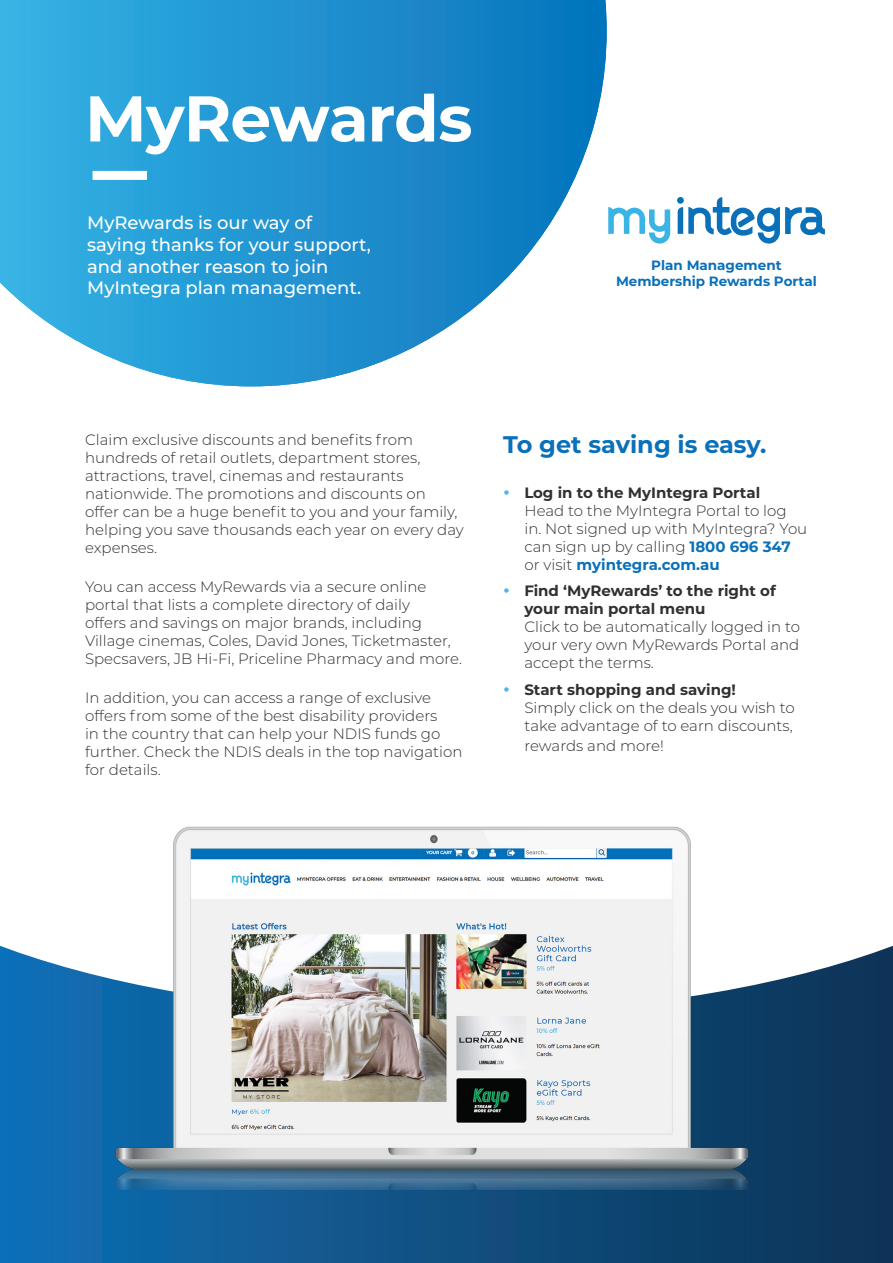
<style>
.page{position:relative;width:893px;height:1263px;background:#fff}
.page>*{position:absolute;margin:0;border:0;box-sizing:border-box;transform-origin:0 0}
.t1{font:700 64.5px "Montserrat";letter-spacing:-.015em;color:#fff}
.t2{font:700 24px "Montserrat";color:#0970b9}
.t3{font:500 18px/21.6px "Montserrat";color:#fff}
.t4{font:300 15px/18px "Montserrat";color:#312f30}
.t5{font:700 13.5px "Montserrat";color:#0970b9}
.s1{font-weight:700}
.s2{font-weight:700;color:#0970b9}
</style>
<div class="page">
<div style="left:0;top:916px;width:893px;height:347px;background:linear-gradient(to right,#126fb4,#0d3253)"></div>
<svg style="left:0;top:916px;width:893px;height:98px"></svg>
<svg style="left:0;top:0;width:607px;height:386px;background:#42a4d8"></svg>
<svg style="left:678px;top:197px;width:147px;height:47px"></svg>
<svg style="left:608px;top:207px;width:62px;height:37px"></svg>
<div style="left:93px;top:171px;width:54px;height:9px;background:#fff"></div>
<img style="left:111px;top:826px;width:643px;height:371px">
<p class="t1" style="left:85px;top:72px;width:389px">MyRewards</p>
<p class="t3" style="left:87px;top:211px;width:285px">MyRewards is our way of saying thanks for your support, and another reason to join<br>MyIntegra plan management.</p>
<p class="t5" style="left:651px;top:256px;width:132px">Plan Management</p>
<p class="t5" style="left:616px;top:272px;width:202px">Membership Rewards Portal</p>
<p class="t4" style="left:85px;top:430px;width:380px">Claim exclusive discounts and benefits from hundreds of retail outlets, department stores, attractions, travel, cinemas and restaurants nationwide. The promotions and discounts on<br>offer can be a huge benefit to you and your family, helping you save thousands each year on every day expenses.</p>
<p class="t4" style="left:85px;top:577px;width:378px">You can access MyRewards via a secure online portal that lists a complete directory of daily<br>offers and savings on major brands, including Village cinemas, Coles, David Jones, Ticketmaster, Specsavers, JB Hi-Fi, Priceline Pharmacy and more.</p>
<p class="t4" style="left:85px;top:688px;width:379px">In addition, you can access a range of exclusive offers from some of the best disability providers<br>in the country that can help your NDIS funds go further. Check the NDIS deals in the top navigation for details.</p>
<p class="t2" style="left:503px;top:427px;width:265px">To get saving is easy.</p>
<p class="t4" style="left:524px;top:483px;width:284px"><span class="s1">Log in to the MyIntegra Portal<br></span>Head to the MyIntegra Portal to log in. Not signed up with MyIntegra? You can sign up by calling <span class="s2">1800 696 347 </span>or visit <span class="s2">myintegra.com.au</span></p>
<p class="t4" style="left:524px;top:582px;width:277px"><span class="s1">Find ‘MyRewards’ to the right of your main portal menu<br></span>Click to be automatically logged in to your very own MyRewards Portal and accept the terms.</p>
<p class="t4" style="left:524px;top:680px;width:272px"><span class="s1">Start shopping and saving!<br></span>Simply click on the deals you wish to take advantage of to earn discounts,</p>
<p class="t4" style="left:524px;top:736px;width:141px">rewards and more!</p>
</div>
